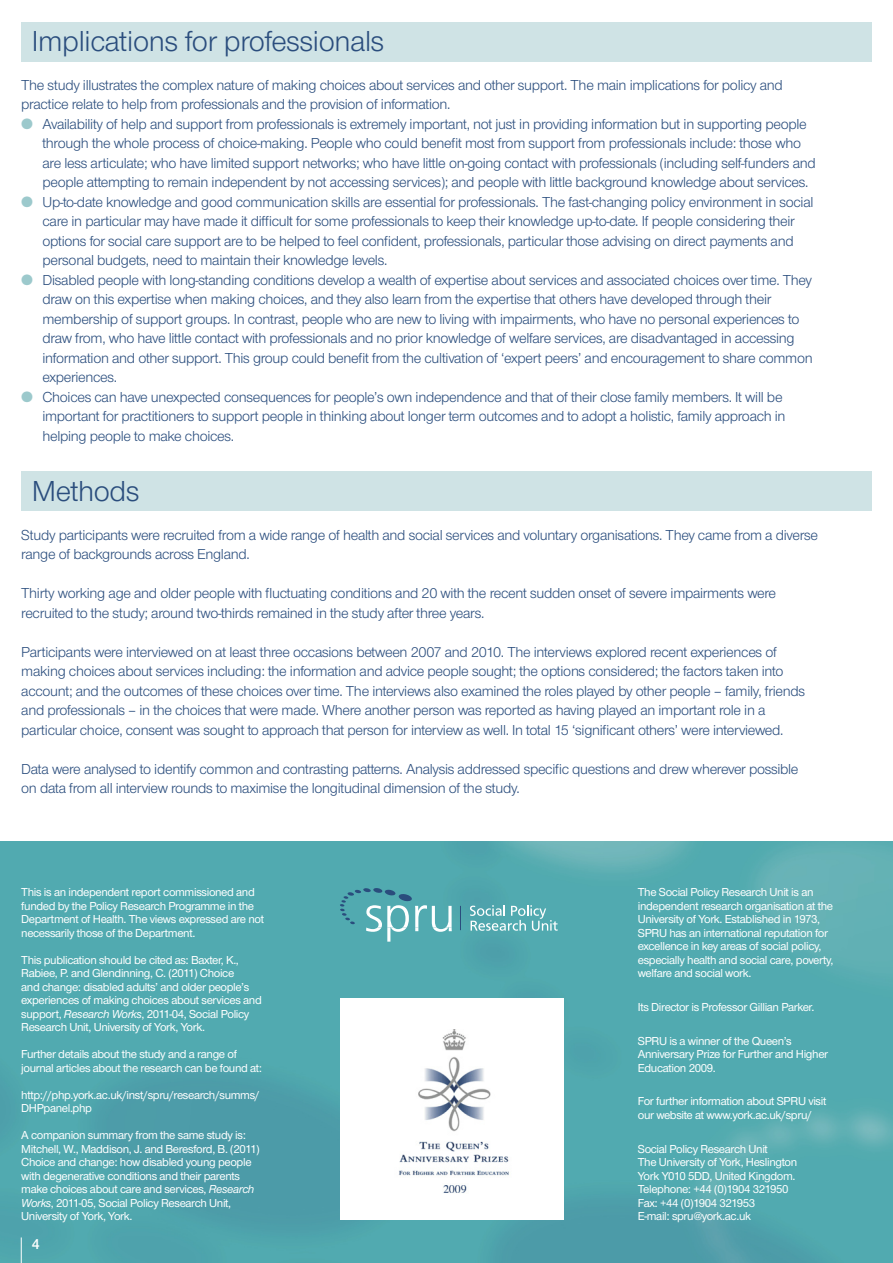
<style>
.page{position:relative;width:893px;height:1263px;background:#fff}
.page>*{position:absolute;margin:0;border:0;box-sizing:border-box;transform-origin:0 0}
.t1{font:30px "Nimbus Sans Novus T";letter-spacing:-.01em;color:#2a4d7d}
.t2{font:15px/19.5px "Nimbus Sans Novus T";letter-spacing:-.02em;color:#2a4d7d}
.t3{font:600 15px "Nimbus Sans Novus T";color:#fff}
.t4{font:500 12px/13.5px "Nimbus Sans Novus T";letter-spacing:-.03em;color:#fff}
.s1{color:#9cc9cc}
.s2{font-style:italic}
</style>
<div class="page">
<div style="left:21px;top:471px;width:851px;height:40px;background:#cfe3e5"></div>
<div style="left:21px;top:22px;width:851px;height:40px;background:#cfe3e5"></div>
<img style="left:0;top:842px;width:893px;height:421px">
<div style="left:340px;top:998px;width:224px;height:222px;background:#fff"></div>
<svg style="left:470px;top:905px;width:88px;height:26px;background:#78bcc1"></svg>
<svg style="left:460px;top:906px;width:1px;height:24px"></svg>
<svg style="left:340px;top:888px;width:112px;height:54px;background:#64b0b7"></svg>
<svg style="left:21px;top:1237px;width:1px;height:26px"></svg>
<img style="left:399px;top:1029px;width:110px;height:164px">
<p class="t1" style="left:32px;top:23px;width:354px">Implications for professionals</p>
<p class="t2" style="left:21px;top:75px;width:763px">The study illustrates the complex nature of making choices about services and other support. The main implications for policy and practice relate to help from professionals and the provision of information.</p>
<p class="t2" style="left:21px;top:114px;width:787px"><span class="s1">●</span> Availability of help and support from professionals is extremely important, not just in providing information but in supporting people</p>
<p class="t2" style="left:43px;top:133px;width:775px">through the whole process of choice-making. People who could benefit most from support from professionals include: those who are less articulate; who have limited support networks; who have little on-going contact with professionals (including self-funders and people attempting to remain independent by not accessing services); and people with little background knowledge about services.</p>
<p class="t2" style="left:21px;top:192px;width:794px"><span class="s1">●</span> Up-to-date knowledge and good communication skills are essential for professionals. The fast-changing policy environment in social</p>
<p class="t2" style="left:43px;top:211px;width:754px">care in particular may have made it difficult for some professionals to keep their knowledge up-to-date. If people considering their</p>
<p class="t2" style="left:43px;top:231px;width:753px">options for social care support are to be helped to feel confident, professionals, particular those advising on direct payments and</p>
<p class="t2" style="left:43px;top:250px;width:346px">personal budgets, need to maintain their knowledge levels.</p>
<p class="t2" style="left:21px;top:270px;width:792px"><span class="s1">●</span> Disabled people with long-standing conditions develop a wealth of expertise about services and associated choices over time. They</p>
<p class="t2" style="left:43px;top:289px;width:730px">draw on this expertise when making choices, and they also learn from the expertise that others have developed through their</p>
<p class="t2" style="left:43px;top:309px;width:772px">membership of support groups. In contrast, people who are new to living with impairments, who have no personal experiences to draw from, who have little contact with professionals and no prior knowledge of welfare services, are disadvantaged in accessing information and other support. This group could benefit from the cultivation of ‘expert peers’ and encouragement to share common experiences.</p>
<p class="t2" style="left:21px;top:387px;width:763px"><span class="s1">●</span> Choices can have unexpected consequences for people’s own independence and that of their close family members. It will be</p>
<p class="t2" style="left:43px;top:406px;width:745px">important for practitioners to support people in thinking about longer term outcomes and to adopt a holistic, family approach in</p>
<p class="t2" style="left:43px;top:426px;width:193px">helping people to make choices.</p>
<p class="t1" style="left:32px;top:473px;width:109px">Methods</p>
<p class="t2" style="left:21px;top:525px;width:798px">Study participants were recruited from a wide range of health and social services and voluntary organisations. They came from a diverse range of backgrounds across England.</p>
<p class="t2" style="left:21px;top:583px;width:756px">Thirty working age and older people with fluctuating conditions and 20 with the recent sudden onset of severe impairments were recruited to the study; around two-thirds remained in the study after three years.</p>
<p class="t2" style="left:21px;top:642px;width:785px">Participants were interviewed on at least three occasions between 2007 and 2010. The interviews explored recent experiences of making choices about services including: the information and advice people sought; the options considered; the factors taken into account; and the outcomes of these choices over time. The interviews also examined the roles played by other people – family, friends and professionals – in the choices that were made. Where another person was reported as having played an important role in a particular choice, consent was sought to approach that person for interview as well. In total 15 ‘significant others’ were interviewed.</p>
<p class="t2" style="left:21px;top:759px;width:779px">Data were analysed to identify common and contrasting patterns. Analysis addressed specific questions and drew wherever possible</p>
<p class="t2" style="left:21px;top:778px;width:500px">on data from all interview rounds to maximise the longitudinal dimension of the study.</p>
<p class="t4" style="left:21px;top:885px;width:244px">This is an independent report commissioned and funded by the Policy Research Programme in the Department of Health. The views expressed are not necessarily those of the Department.</p>
<p class="t4" style="left:21px;top:952px;width:242px">This publication should be cited as: Baxter, K., Rabiee, P. and Glendinning, C. (2011) Choice<br>and change: disabled adults’ and older people’s experiences of making choices about services and support, <span class="s2">Research Works</span>, 2011-04, Social Policy Research Unit, University of York, York.</p>
<p class="t4" style="left:21px;top:1047px;width:242px">Further details about the study and a range of journal articles about the research can be found at:</p>
<p class="t4" style="left:21px;top:1087px;width:240px">http://php.york.ac.uk/inst/spru/research/summs/<br>DHPpanel.php</p>
<p class="t4" style="left:21px;top:1128px;width:240px">A companion summary from the same study is:<br>Mitchell, W., Maddison, J. and Beresford, B. (2011)<br>Choice and change: how disabled young people with degenerative conditions and their parents make choices about care and services, <span class="s2">Research Works</span>, 2011-05, Social Policy Research Unit, University of York, York.</p>
<p class="t3" style="left:32px;top:1235px;width:10px">4</p>
<p class="t4" style="left:638px;top:885px;width:197px">The Social Policy Research Unit is an independent research organisation at the University of York. Established in 1973, SPRU has an international reputation for excellence in key areas of social policy, especially health and social care, poverty, welfare and social work.</p>
<p class="t4" style="left:638px;top:1000px;width:178px">Its Director is Professor Gillian Parker.</p>
<p class="t4" style="left:638px;top:1034px;width:192px">SPRU is a winner of the Queen’s<br>Anniversary Prize for Further and Higher<br>Education 2009.</p>
<p class="t4" style="left:638px;top:1094px;width:190px">For further information about SPRU visit our website at www.york.ac.uk/spru/</p>
<p class="t4" style="left:638px;top:1142px;width:132px">Social Policy Research Unit</p>
<p class="t4" style="left:638px;top:1155px;width:161px">The University of York, Heslington</p>
<p class="t4" style="left:638px;top:1169px;width:159px">York Y010 5DD, United Kingdom.</p>
<p class="t4" style="left:638px;top:1182px;width:152px">Telephone: +44 (0)1904 321950</p>
<p class="t4" style="left:638px;top:1196px;width:119px">Fax: +44 (0)1904 321953</p>
<p class="t4" style="left:638px;top:1209px;width:115px">E-mail: spru@york.ac.uk</p>
</div>
